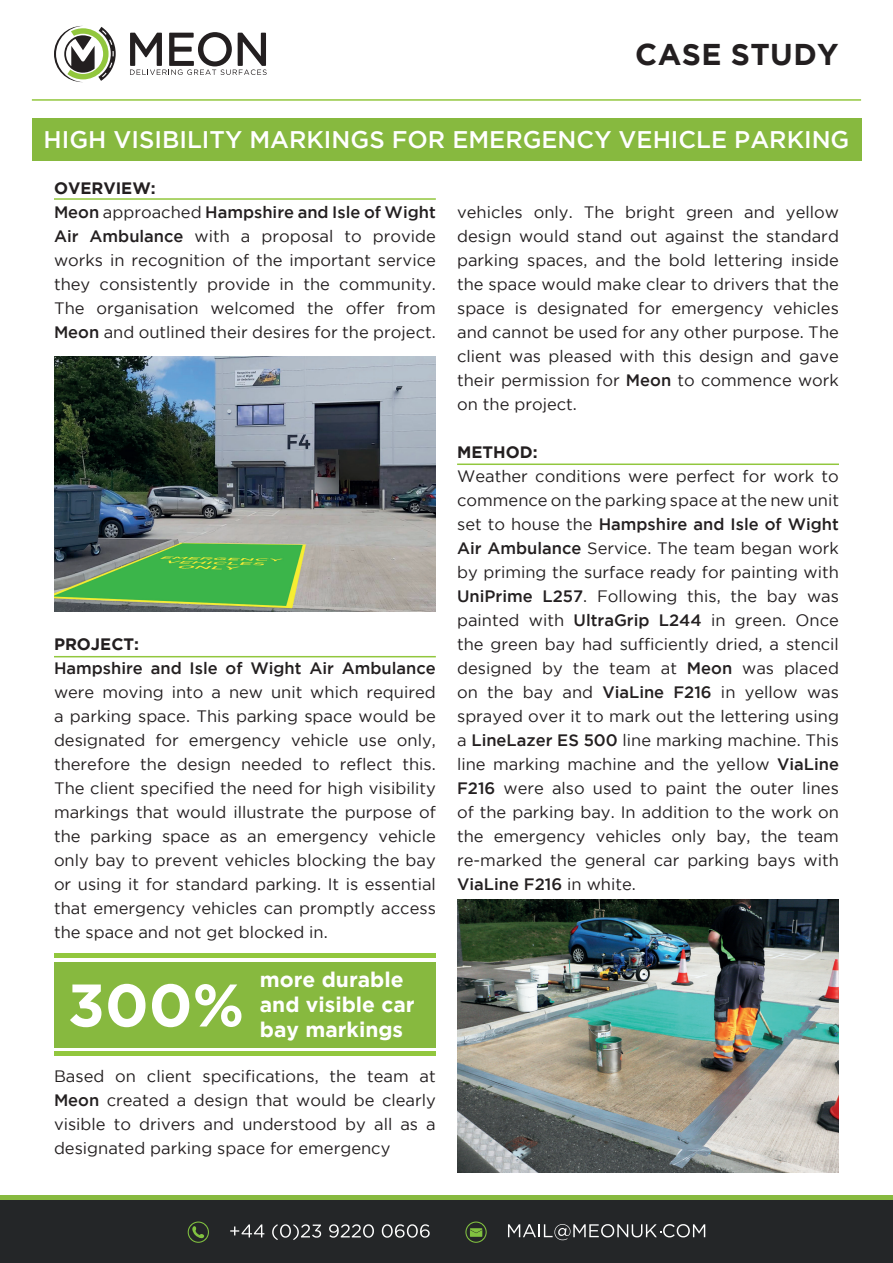
<style>
.page{position:relative;width:893px;height:1263px;background:#fff}
.page>*{position:absolute;margin:0;border:0;box-sizing:border-box;transform-origin:0 0}
.t1{font:700 60px "Gotham";color:#fff}
.t2{font:700 30px "Gotham";letter-spacing:.015em;color:#231f20}
.t3{font:500 24px "Gotham";color:#fff}
.t4{font:700 21px/25.2px "Gotham";color:#fff}
.t5{font:16.5px/24px "Gotham";color:#231f20;text-align:justify}
.t6{font:500 16.5px "Gotham";color:#231f20}
.t7{font:700 16.5px "Gotham";color:#231f20}
.s1{font-weight:700}
.s2{font-weight:500}
</style>
<div class="page">
<div style="left:0;top:1199px;width:893px;height:64px;background:#242628"></div>
<hr style="left:0;top:1195px;width:893px;height:4px;background:#87b93f">
<svg style="left:130px;top:32px;width:137px;height:43px"></svg>
<svg style="left:54px;top:26px;width:62px;height:56px"></svg>
<svg style="left:230px;top:1224px;width:34px;height:13px"></svg>
<svg style="left:272px;top:1224px;width:49px;height:16px"></svg>
<svg style="left:329px;top:1224px;width:45px;height:14px"></svg>
<svg style="left:382px;top:1224px;width:48px;height:14px"></svg>
<svg style="left:188px;top:1221px;width:21px;height:22px"></svg>
<svg style="left:508px;top:1224px;width:197px;height:16px"></svg>
<svg style="left:465px;top:1221px;width:22px;height:22px"></svg>
<hr style="left:32px;top:99px;width:829px;height:2px;background:#92c73d">
<div style="left:32px;top:118px;width:829px;height:42px;background:#87b93f"></div>
<div style="left:54px;top:962px;width:382px;height:85px;background:#87b93f"></div>
<hr style="left:54px;top:1051px;width:382px;height:4px;background:#92c73d">
<hr style="left:54px;top:954px;width:382px;height:4px;background:#92c73d">
<img style="left:54px;top:356px;width:382px;height:255px">
<img style="left:457px;top:899px;width:382px;height:273px">
<hr style="left:54px;top:198px;width:382px;height:2px;background:#92c73d">
<hr style="left:457px;top:463px;width:382px;height:2px;background:#92c73d">
<hr style="left:54px;top:656px;width:382px;height:1px;background:#92c73d">
<h2 class="t2" style="left:635px;top:37px;width:205px">CASE STUDY</h2>
<h3 class="t3" style="left:44px;top:126px;width:807px">HIGH VISIBILITY MARKINGS FOR EMERGENCY VEHICLE PARKING</h3>
<p class="t5" style="left:54px;top:176px;width:383px;text-align:left"><span class="s1">OVERVIEW:<br></span><span class="s2">Meon</span> approached <span class="s2">Hampshire and Isle of Wight Air Ambulance</span> with a proposal to provide works in recognition of the important service they consistently provide in the community.<br>The organisation welcomed the offer from <span class="s2">Meon</span> and outlined their desires for the project.</p>
<p class="t5" style="left:457px;top:200px;width:383px">vehicles only. The bright green and yellow design would stand out against the standard parking spaces, and the bold lettering inside the space would make clear to drivers that the space is designated for emergency vehicles and cannot be used for any other purpose. The client was pleased with this design and gave their permission for <span class="s2">Meon</span> to commence work on the project.</p>
<p class="t7" style="left:457px;top:442px;width:82px">METHOD:</p>
<p class="t5" style="left:457px;top:464px;width:383px">Weather conditions were perfect for work to commence on the parking space at the new unit set to house the <span class="s2">Hampshire and Isle of Wight Air Ambulance</span> Service. The team began work by priming the surface ready for painting with <span class="s2">UniPrime L257</span>. Following this, the bay was painted with <span class="s2">UltraGrip L244</span> in green. Once the green bay had sufficiently dried, a stencil designed by the team at <span class="s2">Meon</span> was placed on the bay and <span class="s2">ViaLine F216</span> in yellow was sprayed over it to mark out the lettering using a <span class="s2">LineLazer ES 500</span> line marking machine. This line marking machine and the yellow <span class="s2">ViaLine F216</span> were also used to paint the outer lines of the parking bay. In addition to the work on the emergency vehicles only bay, the team re-marked the general car parking bays with <span class="s2">ViaLine F216</span> in white.</p>
<p class="t7" style="left:54px;top:634px;width:87px">PROJECT:</p>
<p class="t6" style="left:54px;top:658px;width:383px">Hampshire and Isle of Wight Air Ambulance</p>
<p class="t5" style="left:54px;top:680px;width:383px">were moving into a new unit which required a parking space. This parking space would be designated for emergency vehicle use only, therefore the design needed to reflect this.<br>The client specified the need for high visibility markings that would illustrate the purpose of the parking space as an emergency vehicle only bay to prevent vehicles blocking the bay or using it for standard parking. It is essential that emergency vehicles can promptly access the space and not get blocked in.</p>
<h1 class="t1" style="left:68px;top:970px;width:178px">300%</h1>
<p class="t4" style="left:260px;top:966px;width:156px">more durable and visible car bay markings</p>
<p class="t5" style="left:54px;top:1064px;width:383px">Based on client specifications, the team at <span class="s2">Meon</span> created a design that would be clearly visible to drivers and understood by all as a designated parking space for emergency</p>
</div>
